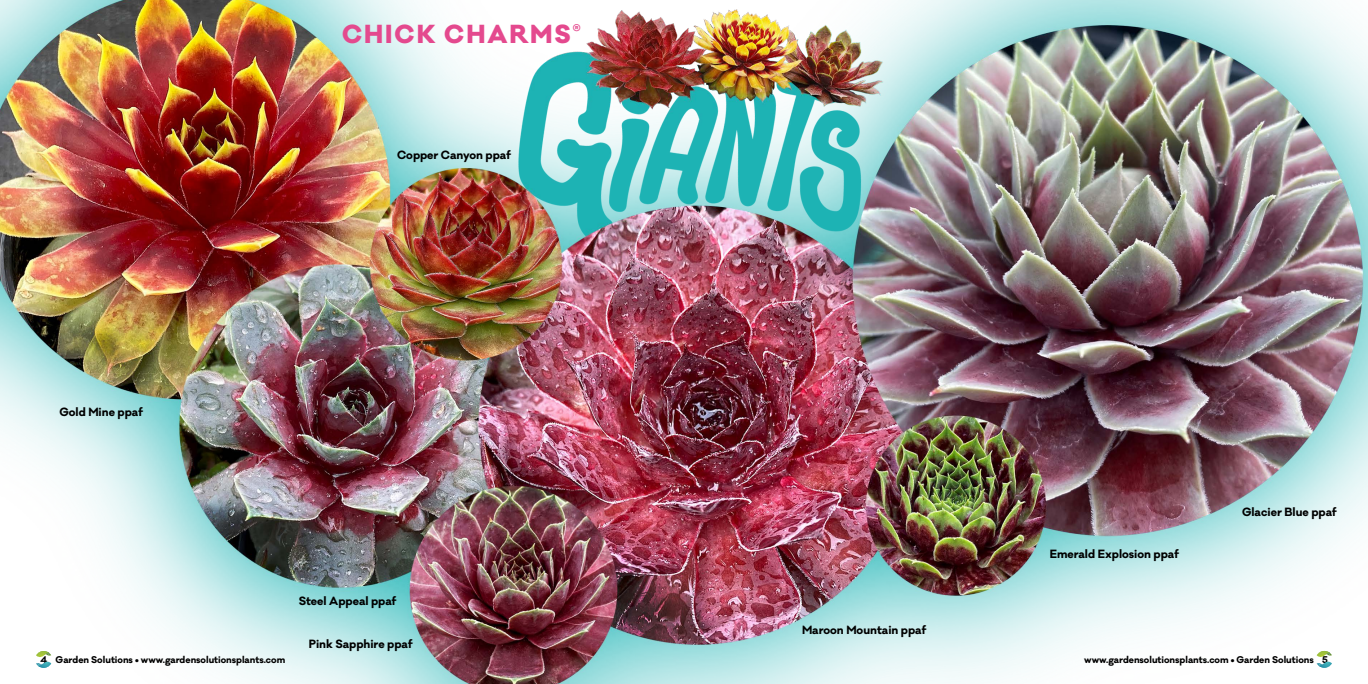
<style>
.page{position:relative;width:1368px;height:684px;background:#fff}
.page>*{position:absolute;margin:0;border:0;box-sizing:border-box;transform-origin:0 0}
.t1{font:800 24px "Galano Classic";letter-spacing:.08em;color:#e4498e}
.t2{font:700 11px "Galano Classic";color:#000}
.t3{font:700 9px "Galano Classic";color:#000}
</style>
<div class="page">
<img style="left:0;top:0;width:1368px;height:684px">
<svg style="left:36px;top:651px;width:15px;height:17px"></svg>
<svg style="left:1317px;top:651px;width:16px;height:17px"></svg>
<h1 class="t1" style="left:342px;top:18px;width:241px">CHICK CHARMS<sup>®</sup></h1>
<p class="t2" style="left:59px;top:404px;width:85px">Gold Mine ppaf</p>
<p class="t2" style="left:397px;top:147px;width:115px">Copper Canyon ppaf</p>
<p class="t2" style="left:299px;top:593px;width:99px">Steel Appeal ppaf</p>
<p class="t2" style="left:309px;top:636px;width:105px">Pink Sapphire ppaf</p>
<p class="t2" style="left:802px;top:623px;width:126px">Maroon Mountain ppaf</p>
<p class="t2" style="left:1050px;top:546px;width:131px">Emerald Explosion ppaf</p>
<p class="t2" style="left:1242px;top:504px;width:96px">Glacier Blue ppaf</p>
<p class="t3" style="left:41px;top:654px;width:246px">4 Garden Solutions • www.gardensolutionsplants.com</p>
<p class="t3" style="left:1084px;top:653px;width:245px">www.gardensolutionsplants.com • Garden Solutions 5</p>
</div>
